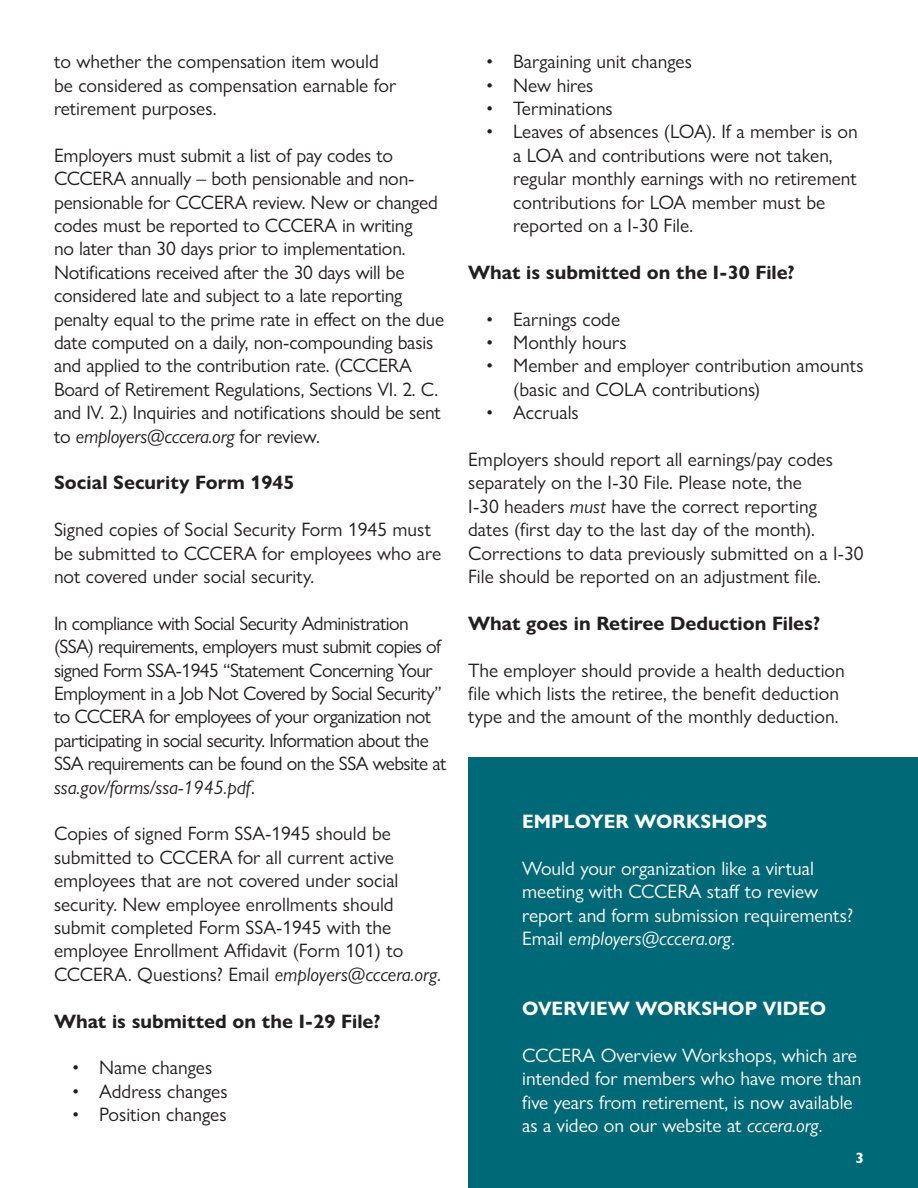
<style>
.page{position:relative;width:918px;height:1188px;background:#fff}
.page>*{position:absolute;margin:0;border:0;box-sizing:border-box;transform-origin:0 0}
.t1{font:19.5px/23.4px "Gill Sans Nova";color:#231f20}
.t2{font:19.5px/23.4px "Gill Sans Nova";letter-spacing:-.03em;color:#231f20}
.t3{font:19.5px/23.4px "Gill Sans Nova";color:#fff}
.t4{font:700 19.5px "Gill Sans Nova";color:#231f20}
.t5{font:700 19.5px "Gill Sans Nova";color:#fff}
.t6{font:700 15px "Gill Sans Nova";color:#fff}
.s1{font-style:italic}
</style>
<div class="page">
<div style="left:468px;top:758px;width:450px;height:430px;background:#006978"></div>
<p class="t1" style="left:54px;top:50px;width:344px">to whether the compensation item would be considered as compensation earnable for retirement purposes.</p>
<p class="t1" style="left:54px;top:143px;width:392px">Employers must submit a list of pay codes to CCCERA annually – both pensionable and non&shy;pensionable for CCCERA review. New or changed codes must be reported to CCCERA in writing<br>no later than 30 days prior to implementation.<br>Notifications received after the 30 days will be considered late and subject to a late reporting penalty equal to the prime rate in effect on the due date computed on a daily, non-compounding basis and applied to the contribution rate. (CCCERA Board of Retirement Regulations, Sections VI. 2. C. and IV. 2.) Inquiries and notifications should be sent to <span class="s1">employers@cccera.org</span> for review.</p>
<p class="t4" style="left:54px;top:471px;width:242px">Social Security Form 1945</p>
<p class="t1" style="left:54px;top:518px;width:389px">Signed copies of Social Security Form 1945 must be submitted to CCCERA for employees who are not covered under social security.</p>
<p class="t2" style="left:54px;top:611px;width:394px">In compliance with Social Security Administration (SSA) requirements, employers must submit copies of signed Form SSA-1945 “Statement Concerning Your Employment in a Job Not Covered by Social Security” to CCCERA for employees of your organization not participating in social security. Information about the SSA requirements can be found on the SSA website at <span class="s1">ssa.gov/forms/ssa-1945.pdf</span>.</p>
<p class="t1" style="left:54px;top:822px;width:388px">Copies of signed Form SSA-1945 should be submitted to CCCERA for all current active employees that are not covered under social security. New employee enrollments should submit completed Form SSA-1945 with the employee Enrollment Affidavit (Form 101) to CCCERA. Questions? Email <span class="s1">employers@cccera.org</span>.</p>
<p class="t4" style="left:54px;top:1009px;width:328px">What is submitted on the I-29 File?</p>
<p class="t1" style="left:72px;top:1056px;width:142px">• Name changes</p>
<p class="t1" style="left:72px;top:1079px;width:157px">• Address changes</p>
<p class="t1" style="left:72px;top:1103px;width:156px">• Position changes</p>
<p class="t1" style="left:486px;top:50px;width:207px">• Bargaining unit changes</p>
<p class="t1" style="left:486px;top:73px;width:109px">• New hires</p>
<p class="t1" style="left:486px;top:97px;width:128px">• Terminations</p>
<p class="t1" style="left:513px;top:120px;width:346px;text-indent:-27px">• Leaves of absences (LOA). If a member is on a LOA and contributions were not taken, regular monthly earnings with no retirement contributions for LOA member must be reported on a I-30 File.</p>
<p class="t4" style="left:468px;top:260px;width:328px">What is submitted on the I-30 File?</p>
<p class="t1" style="left:486px;top:307px;width:136px">• Earnings code</p>
<p class="t1" style="left:486px;top:331px;width:142px">• Monthly hours</p>
<p class="t1" style="left:513px;top:354px;width:352px;text-indent:-27px">• Member and employer contribution amounts (basic and COLA contributions)</p>
<p class="t1" style="left:486px;top:401px;width:94px">• Accruals</p>
<p class="t1" style="left:468px;top:447px;width:397px">Employers should report all earnings/pay codes separately on the I-30 File. Please note, the<br>I-30 headers <span class="s1">must</span> have the correct reporting<br>dates (first day to the last day of the month).<br>Corrections to data previously submitted on a I-30<br>File should be reported on an adjustment file.</p>
<p class="t4" style="left:468px;top:611px;width:354px">What goes in Retiree Deduction Files?</p>
<p class="t1" style="left:468px;top:658px;width:378px">The employer should provide a health deduction file which lists the retiree, the benefit deduction type and the amount of the monthly deduction.</p>
<p class="t5" style="left:522px;top:809px;width:247px">EMPLOYER WORKSHOPS</p>
<p class="t3" style="left:522px;top:856px;width:332px">Would your organization like a virtual meeting with CCCERA staff to review report and form submission requirements?<br>Email <span class="s1">employers@cccera.org</span>.</p>
<p class="t5" style="left:522px;top:996px;width:306px">OVERVIEW WORKSHOP VIDEO</p>
<p class="t3" style="left:522px;top:1043px;width:341px">CCCERA Overview Workshops, which are intended for members who have more than five years from retirement, is now available as a video on our website at <span class="s1">cccera.org</span>.</p>
<p class="t6" style="left:856px;top:1149px;width:10px">3</p>
</div>
